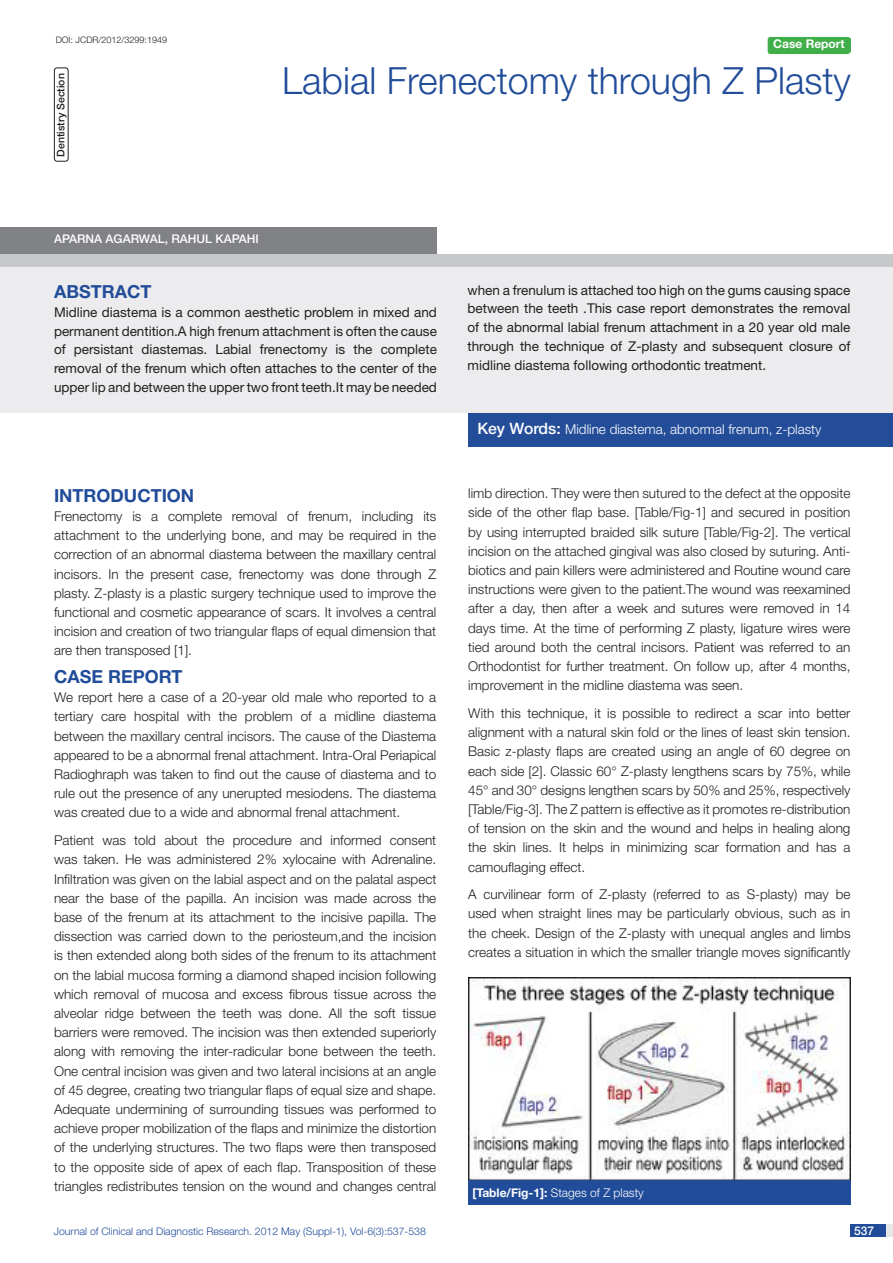
<style>
.page{position:relative;width:893px;height:1263px;background:#fff}
.page>*{position:absolute;margin:0;border:0;box-sizing:border-box;transform-origin:0 0}
.t1{font:300 37.5px "Helvetica Neue";color:#214c99}
.Abstract_head{font:700 18px "Helvetica Neue";color:#214c99}
.Body_text{font:300 13.5px/19.2px "Helvetica Neue";color:#231f20;text-align:justify}
.Abstract_text{font:13.5px/18.8px "Helvetica Neue";color:#231f20;text-align:justify}
.t2{font:300 13.5px "Helvetica Neue";color:#fff}
.Table_text{font:300 12px "Helvetica Neue";color:#fff}
.Author{font:500 12px "Helvetica Neue";color:#fff}
.t3{font:700 12px "Helvetica Neue";color:#fff}
.t4{font:300 10.5px "Helvetica Neue";color:#214c99}
.t5{font:500 10.5px "Helvetica Neue";color:#231f20}
.DOI{font:300 9px "Helvetica Neue";color:#231f20}
.s1{color:#244d99}
.s2{font-weight:500;font-size:15.75px}
.s3{font-weight:700}
</style>
<div class="page">
<div style="left:850px;top:1224px;width:43px;height:13px;background:#e6e7e9"></div>
<div style="left:850px;top:1224px;width:35px;height:13px;background:#214c99"></div>
<div style="left:0;top:256px;width:893px;height:157px;background:#ececee"></div>
<div style="left:0;top:254px;width:893px;height:12px;background:#c7c8ca"></div>
<div style="left:469px;top:413px;width:424px;height:34px;background:#244d99"></div>
<div style="left:0;top:227px;width:436px;height:27px;background:#808285"></div>
<div style="left:54px;top:68px;width:15px;height:94px;border:1px solid #231f20;border-radius:3px"></div>
<div style="left:768px;top:37px;width:82px;height:17px;background:#40ae49;border-radius:3px"></div>
<div style="left:767px;top:39px;width:83px;height:13px;background:#40ae49"></div>
<img style="left:468px;top:977px;width:382px;height:203px">
<div style="left:468px;top:1180px;width:382px;height:25px;background:#214c99"></div>
<p class="DOI" style="left:56px;top:34px;width:113px">DOI: JCDR/2012/3299:1949</p>
<p class="t5" style="left:54px;top:157px;width:85px;rotate:-90deg">DENTISTRY SECTION</p>
<p class="t3" style="left:773px;top:37px;width:73px">Case Report</p>
<p class="t1" style="left:282px;top:58px;width:570px">Labial Frenectomy through Z Plasty</p>
<p class="Author" style="left:54px;top:232px;width:206px">APARNA AGARWAL, RAHUL KAPAHI</p>
<p class="Abstract_head" style="left:54px;top:281px;width:99px">ABST<span class="s1">RAC</span>T</p>
<p class="Abstract_text" style="left:54px;top:303px;width:384px">Midline diastema is a common aesthetic problem in mixed and permanent dentition.A high frenum attachment is often the cause of persistant diastemas. Labial frenectomy is the complete removal of the frenum which often attaches to the center of the upper lip and between the upper two front teeth.It may be needed</p>
<p class="Abstract_head" style="left:54px;top:484px;width:142px">INTRODUCTION</p>
<p class="Body_text" style="left:54px;top:506px;width:384px">Frenectomy is a complete removal of frenum, including its attachment to the underlying bone, and may be required in the correction of an abnormal diastema between the maxillary central incisors. In the present case, frenectomy was done through Z plasty. Z-plasty is a plastic surgery technique used to improve the functional and cosmetic appearance of scars. It involves a central incision and creation of two triangular flaps of equal dimension that are then transposed [1].</p>
<p class="Abstract_head" style="left:54px;top:665px;width:130px">CASE REPORT</p>
<p class="Body_text" style="left:54px;top:687px;width:384px">We report here a case of a 20-year old male who reported to a tertiary care hospital with the problem of a midline diastema between the maxillary central incisors. The cause of the Diastema appeared to be a abnormal frenal attachment. Intra-Oral Periapical Radioghraph was taken to find out the cause of diastema and to rule out the presence of any unerupted mesiodens. The diastema was created due to a wide and abnormal frenal attachment.</p>
<p class="Body_text" style="left:54px;top:830px;width:384px">Patient was told about the procedure and informed consent was taken. He was administered 2% xylocaine with Adrenaline.<br>Infiltration was given on the labial aspect and on the palatal aspect near the base of the papilla. An incision was made across the base of the frenum at its attachment to the incisive papilla. The dissection was carried down to the periosteum,and the incision is then extended along both sides of the frenum to its attachment on the labial mucosa forming a diamond shaped incision following which removal of mucosa and excess fibrous tissue across the alveolar ridge between the teeth was done. All the soft tissue barriers were removed. The incision was then extended superiorly along with removing the inter-radicular bone between the teeth.<br>One central incision was given and two lateral incisions at an angle of 45 degree, creating two triangular flaps of equal size and shape.<br>Adequate undermining of surrounding tissues was performed to achieve proper mobilization of the flaps and minimize the distortion of the underlying structures. The two flaps were then transposed to the opposite side of apex of each flap. Transposition of these triangles redistributes tension on the wound and changes central</p>
<p class="Abstract_text" style="left:468px;top:280px;width:384px">when a frenulum is attached too high on the gums causing space between the teeth .This case report demonstrates the removal of the abnormal labial frenum attachment in a 20 year old male through the technique of Z-plasty and subsequent closure of midline diastema following orthodontic treatment.</p>
<p class="t2" style="left:477px;top:421px;width:346px"><span class="s2">KEY WORDS:</span> Midline diastema, abnormal frenum, z-plasty</p>
<p class="Body_text" style="left:468px;top:483px;width:384px">limb direction. They were then sutured to the defect at the opposite side of the other flap base. [Table/Fig-1] and secured in position by using interrupted braided silk suture [Table/Fig-2]. The vertical incision on the attached gingival was also closed by suturing. Anti&shy;biotics and pain killers were administered and Routine wound care instructions were given to the patient.The wound was reexamined after a day, then after a week and sutures were removed in 14 days time. At the time of performing Z plasty, ligature wires were tied around both the central incisors. Patient was referred to an Orthodontist for further treatment. On follow up, after 4 months, improvement in the midline diastema was seen.</p>
<p class="Body_text" style="left:468px;top:703px;width:384px">With this technique, it is possible to redirect a scar into better alignment with a natural skin fold or the lines of least skin tension.<br>Basic z-plasty flaps are created using an angle of 60 degree on each side [2]. Classic 60° Z-plasty lengthens scars by 75%, while 45° and 30° designs lengthen scars by 50% and 25%, respectively [Table/Fig-3]. The Z pattern is effective as it promotes re-distribution of tension on the skin and the wound and helps in healing along the skin lines. It helps in minimizing scar formation and has a camouflaging effect.</p>
<p class="Body_text" style="left:468px;top:884px;width:384px">A curvilinear form of Z-plasty (referred to as S-plasty) may be used when straight lines may be particularly obvious, such as in the cheek. Design of the Z-plasty with unequal angles and limbs creates a situation in which the smaller triangle moves significantly</p>
<p class="Table_text" style="left:472px;top:1185px;width:173px"><span class="s3">[Table/Fig-1]:</span> Stages of Z plasty</p>
<p class="t4" style="left:54px;top:1225px;width:374px">Journal of Clinical and Diagnostic Research. 2012 May (Suppl-1), Vol-6(3):537-538</p>
<p class="Author" style="left:854px;top:1223px;width:22px">537</p>
</div>
